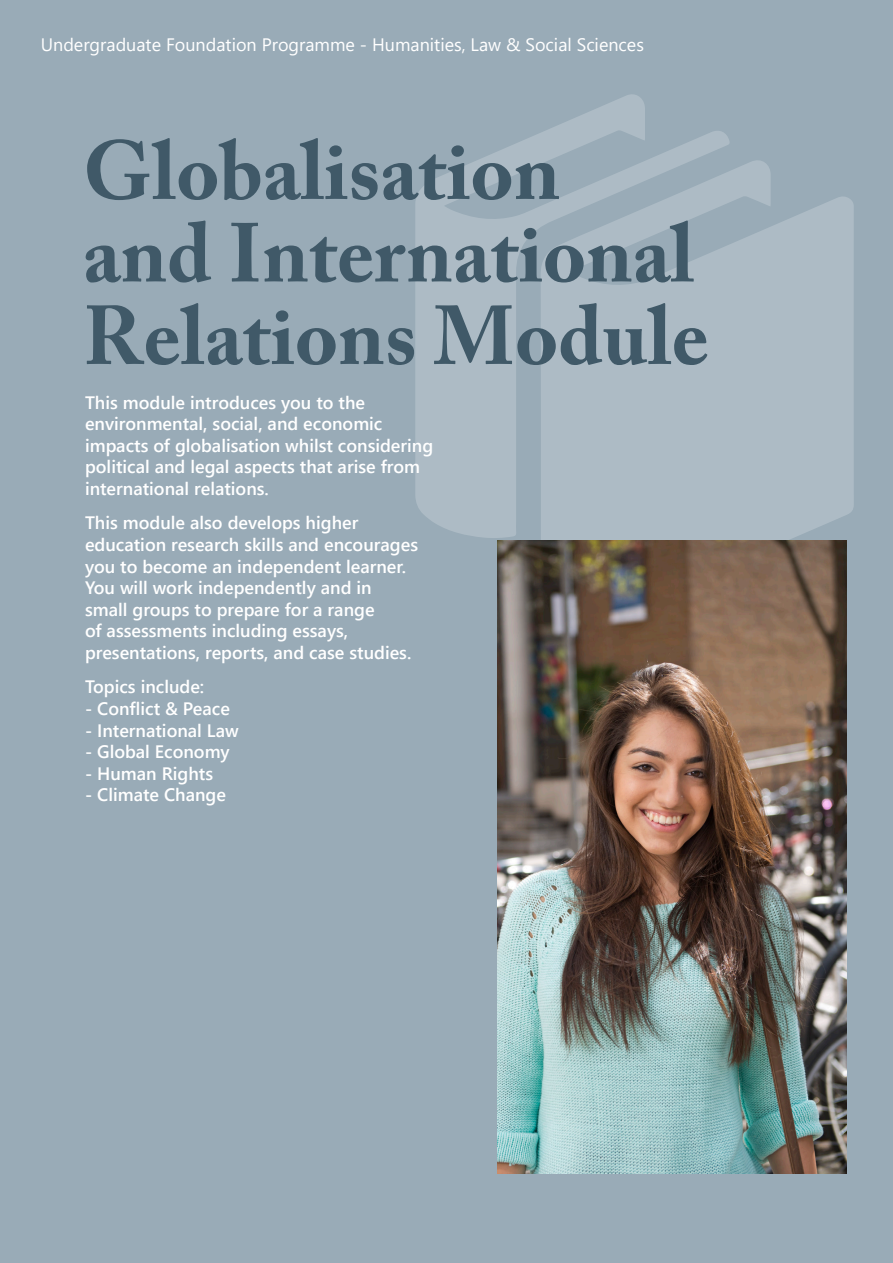
<style>
.page{position:relative;width:893px;height:1263px;background:#99abb7}
.page>*{position:absolute;margin:0;border:0;box-sizing:border-box;transform-origin:0 0}
._13_XL__OC_Grey{font:700 82.5px/82.5px "Adobe Caslon Pro";color:#405968}
._04b_Body_Copy{font:600 18px/21.6px "Segoe UI";color:#fff}
._10a_List_Header{font:18px "Segoe UI";color:#fff}
</style>
<div class="page">
<svg style="left:541px;top:160px;width:313px;height:445px;fill:#adbbc5"></svg>
<svg style="left:415px;top:94px;width:315px;height:444px;fill:#adbbc5"></svg>
<img style="left:497px;top:540px;width:349px;height:634px">
<p class="_10a_List_Header" style="left:41px;top:28px;width:605px">Undergraduate Foundation Programme - Humanities, Law &amp; Social Sciences</p>
<p class="_13_XL__OC_Grey" style="left:83px;top:129px;width:627px">Globalisation and International<br>Relations Module</p>
<p class="_04b_Body_Copy" style="left:85px;top:390px;width:350px">This module introduces you to the environmental, social, and economic impacts of globalisation whilst considering political and legal aspects that arise from international relations.</p>
<p class="_04b_Body_Copy" style="left:85px;top:511px;width:335px">This module also develops higher education research skills and encourages you to become an independent learner.<br>You will work independently and in small groups to prepare for a range<br>of assessments including essays, presentations, reports, and case studies.</p>
<p class="_04b_Body_Copy" style="left:85px;top:675px;width:121px">Topics include:</p>
<p class="_04b_Body_Copy" style="left:85px;top:696px;width:146px">- Conflict &amp; Peace</p>
<p class="_04b_Body_Copy" style="left:85px;top:718px;width:155px">- International Law</p>
<p class="_04b_Body_Copy" style="left:85px;top:739px;width:146px">- Global Economy</p>
<p class="_04b_Body_Copy" style="left:85px;top:761px;width:130px">- Human Rights</p>
<p class="_04b_Body_Copy" style="left:85px;top:783px;width:142px">- Climate Change</p>
</div>
